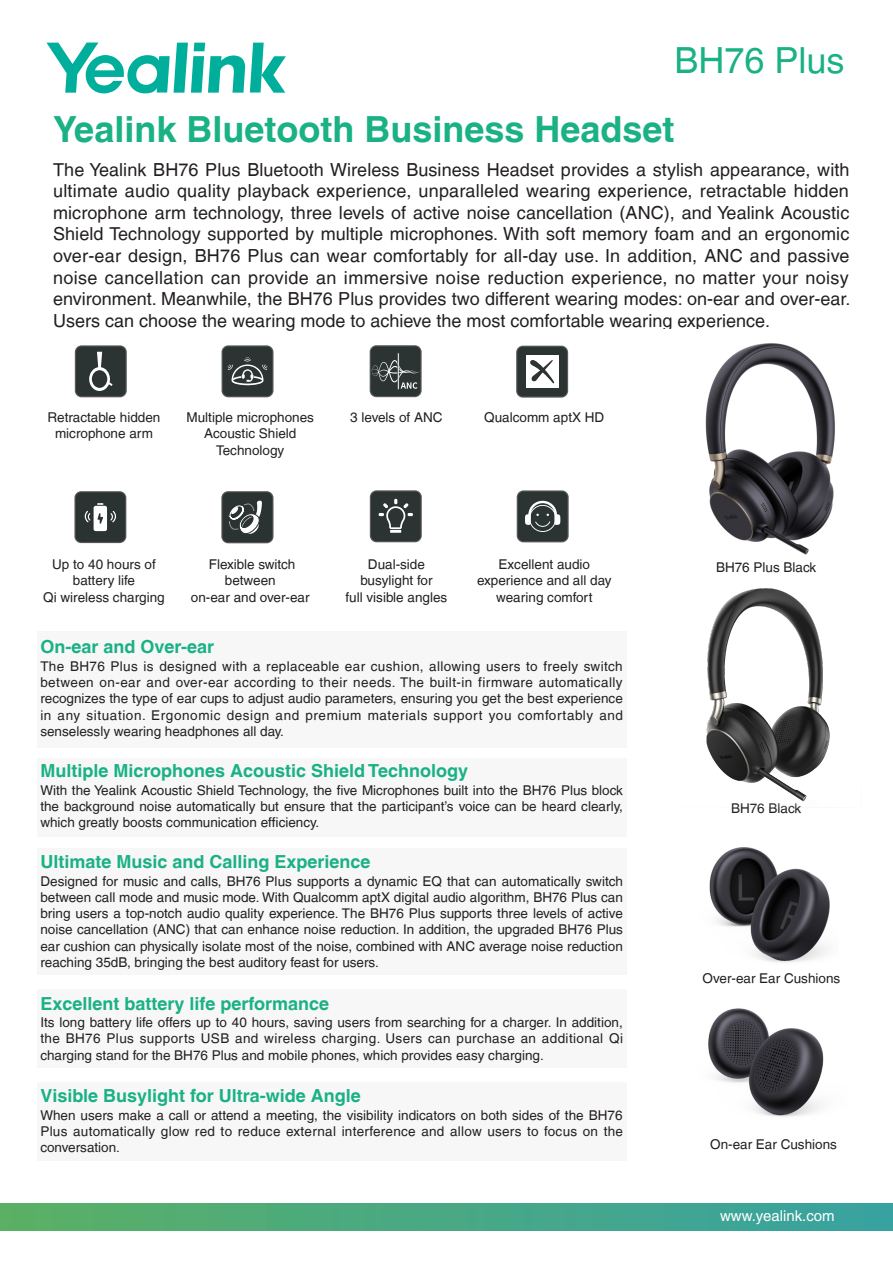
<style>
.page{position:relative;width:893px;height:1263px;background:#fff}
.page>*{position:absolute;margin:0;border:0;box-sizing:border-box;transform-origin:0 0}
.t1{font:700 36px "Helvetica LT";color:#1ab185}
.t2{font:36px "Helvetica LT";color:#1ab185}
.t3{font:18px/21.6px "Helvetica LT";color:#231f20;text-align:justify}
.段落样式1{font:700 18px "Helvetica LT";color:#1ab185}
.t4{font:15px "Helvetica LT";color:#fff}
.t5{font:13.5px/16.2px "Helvetica LT";color:#231f20;text-align:center}
</style>
<div class="page">
<svg style="left:46px;top:43px;width:240px;height:50px"></svg>
<div style="left:0;top:1203px;width:893px;height:27px;background:linear-gradient(to right,#5ab065,#38a2a2)"></div>
<div style="left:37px;top:631px;width:590px;height:116px;background:#f7f7f7"></div>
<div style="left:37px;top:758px;width:590px;height:79px;background:#f7f7f7"></div>
<div style="left:37px;top:848px;width:590px;height:127px;background:#f7f7f7"></div>
<div style="left:37px;top:1082px;width:590px;height:79px;background:#f7f7f7"></div>
<div style="left:37px;top:989px;width:590px;height:79px;background:#f7f7f7"></div>
<svg style="left:222px;top:345px;width:51px;height:52px"></svg>
<div style="left:223px;top:347px;width:49px;height:49px;background:#2b3333;border-radius:6px"></div>
<svg style="left:227px;top:357px;width:41px;height:28px"></svg>
<svg style="left:75px;top:345px;width:52px;height:52px"></svg>
<div style="left:76px;top:347px;width:50px;height:49px;background:#2b3333;border-radius:6px"></div>
<svg style="left:89px;top:352px;width:24px;height:39px"></svg>
<svg style="left:370px;top:490px;width:52px;height:52px"></svg>
<div style="left:371px;top:491px;width:50px;height:50px;background:#2b3333;border-radius:6px"></div>
<svg style="left:379px;top:499px;width:34px;height:34px"></svg>
<svg style="left:517px;top:490px;width:52px;height:52px"></svg>
<div style="left:518px;top:492px;width:49px;height:49px;background:#2b3333;border-radius:6px"></div>
<svg style="left:525px;top:501px;width:35px;height:31px"></svg>
<svg style="left:516px;top:346px;width:52px;height:52px"></svg>
<div style="left:517px;top:347px;width:50px;height:49px;background:#2b3333;border-radius:6px"></div>
<div style="left:526px;top:355px;width:32px;height:33px;background:#fff"></div>
<svg style="left:530px;top:360px;width:25px;height:24px"></svg>
<svg style="left:370px;top:345px;width:52px;height:52px"></svg>
<div style="left:371px;top:346px;width:49px;height:50px;background:#2b3333;border-radius:6px"></div>
<svg style="left:372px;top:360px;width:48px;height:29px"></svg>
<svg style="left:74px;top:491px;width:52px;height:52px"></svg>
<svg style="left:221px;top:491px;width:52px;height:52px"></svg>
<img style="left:708px;top:1008px;width:116px;height:109px">
<img style="left:709px;top:847px;width:121px;height:116px">
<img style="left:705px;top:343px;width:130px;height:212px">
<img style="left:706px;top:588px;width:124px;height:214px">
<p class="t2" style="left:674px;top:40px;width:172px">BH76 Plus</p>
<p class="t1" style="left:53px;top:107px;width:623px">Yealink Bluetooth Business Headset</p>
<p class="t3" style="left:53px;top:158px;width:799px">The Yealink BH76 Plus Bluetooth Wireless Business Headset provides a stylish appearance, with ultimate audio quality playback experience, unparalleled wearing experience, retractable hidden microphone arm technology, three levels of active noise cancellation (ANC), and Yealink Acoustic Shield Technology supported by multiple microphones. With soft memory foam and an ergonomic over-ear design, BH76 Plus can wear comfortably for all-day use. In addition, ANC and passive noise cancellation can provide an immersive noise reduction experience, no matter your noisy environment. Meanwhile, the BH76 Plus provides two different wearing modes: on-ear and over-ear.<br>Users can choose the wearing mode to achieve the most comfortable wearing experience.</p>
<p class="t5" style="left:48px;top:409px;width:114px">Retractable hidden</p>
<p class="t5" style="left:55px;top:426px;width:99px">microphone arm</p>
<p class="t5" style="left:186px;top:409px;width:129px">Multiple microphones</p>
<p class="t5" style="left:204px;top:426px;width:94px">Acoustic Shield<br>Technology</p>
<p class="t5" style="left:350px;top:409px;width:94px">3 levels of ANC</p>
<p class="t5" style="left:484px;top:409px;width:122px">Qualcomm aptX HD</p>
<p class="t5" style="left:52px;top:556px;width:105px">Up to 40 hours of battery life</p>
<p class="t5" style="left:43px;top:589px;width:123px">Qi wireless charging</p>
<p class="t5" style="left:209px;top:556px;width:88px">Flexible switch between</p>
<p class="t5" style="left:191px;top:589px;width:120px">on-ear and over-ear</p>
<p class="段落样式1" style="left:40px;top:636px;width:175px">On-ear and Over-ear</p>
<p class="t5" style="left:40px;top:658px;width:584px;text-align:justify">The BH76 Plus is designed with a replaceable ear cushion, allowing users to freely switch between on-ear and over-ear according to their needs. The built-in firmware automatically recognizes the type of ear cups to adjust audio parameters, ensuring you get the best experience in any situation. Ergonomic design and premium materials support you comfortably and senselessly wearing headphones all day.</p>
<p class="段落样式1" style="left:40px;top:759px;width:429px">Multiple Microphones Acoustic Shield Technology</p>
<p class="t5" style="left:40px;top:782px;width:584px;text-align:justify">With the Yealink Acoustic Shield Technology, the five Microphones built into the BH76 Plus block the background noise automatically but ensure that the participant’s voice can be heard clearly, which greatly boosts communication efficiency.</p>
<p class="段落样式1" style="left:40px;top:851px;width:332px">Ultimate Music and Calling Experience</p>
<p class="t5" style="left:40px;top:873px;width:584px;text-align:justify">Designed for music and calls, BH76 Plus supports a dynamic EQ that can automatically switch between call mode and music mode. With Qualcomm aptX digital audio algorithm, BH76 Plus can bring users a top-notch audio quality experience. The BH76 Plus supports three levels of active noise cancellation (ANC) that can enhance noise reduction. In addition, the upgraded BH76 Plus ear cushion can physically isolate most of the noise, combined with ANC average noise reduction reaching 35dB, bringing the best auditory feast for users.</p>
<p class="t5" style="left:360px;top:556px;width:74px">Dual-side busylight for</p>
<p class="t5" style="left:346px;top:589px;width:103px">full visible angles</p>
<p class="t5" style="left:477px;top:556px;width:136px">Excellent audio experience and all day wearing comfort</p>
<p class="段落样式1" style="left:40px;top:992px;width:290px">Excellent battery life performance</p>
<p class="t5" style="left:40px;top:1014px;width:584px;text-align:justify">Its long battery life offers up to 40 hours, saving users from searching for a charger. In addition, the BH76 Plus supports USB and wireless charging. Users can purchase an additional Qi charging stand for the BH76 Plus and mobile phones, which provides easy charging.</p>
<p class="段落样式1" style="left:40px;top:1085px;width:322px">Visible Busylight for Ultra-wide Angle</p>
<p class="t5" style="left:40px;top:1107px;width:584px;text-align:justify">When users make a call or attend a meeting, the visibility indicators on both sides of the BH76<br>Plus automatically glow red to reduce external interference and allow users to focus on the conversation.</p>
<p class="t5" style="left:716px;top:559px;width:102px">BH76 Plus Black</p>
<p class="t5" style="left:731px;top:800px;width:72px">BH76 Black</p>
<p class="t5" style="left:703px;top:970px;width:139px">Over-ear Ear Cushions</p>
<p class="t5" style="left:710px;top:1136px;width:128px">On-ear Ear Cushions</p>
<p class="t4" style="left:720px;top:1207px;width:116px">www.yealink.com</p>
</div>
